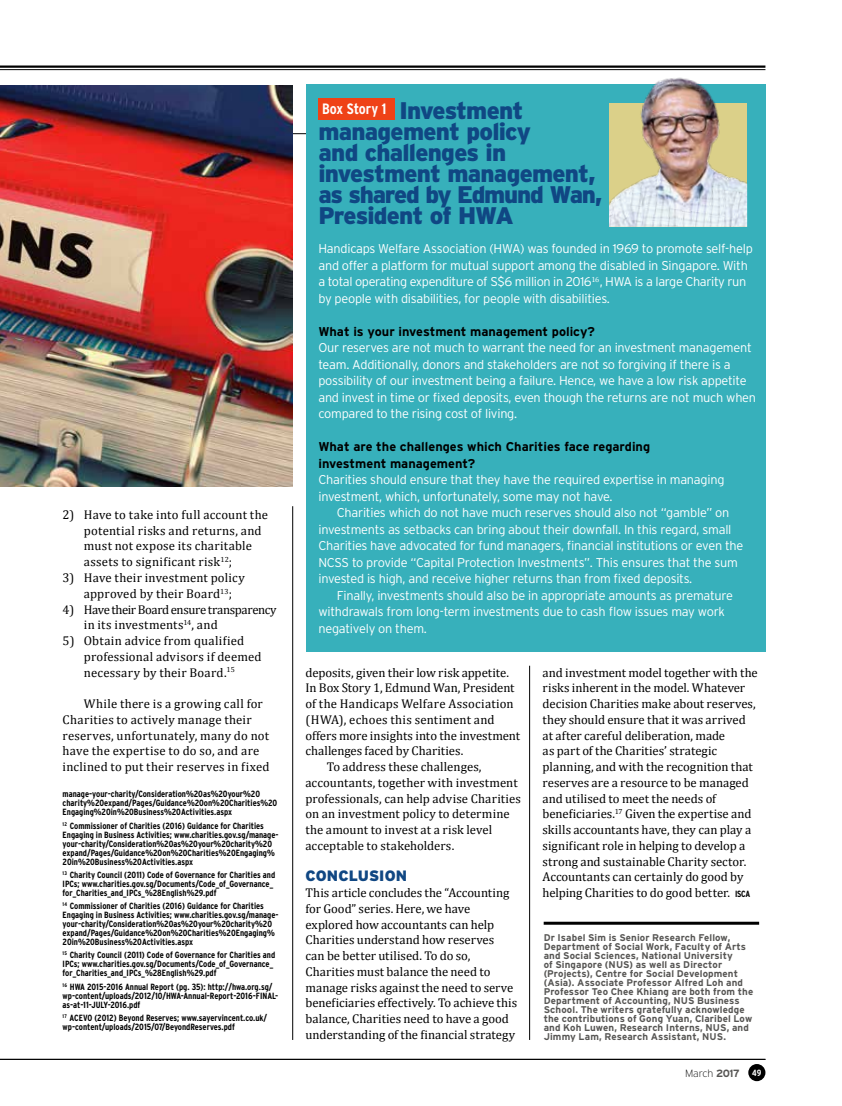
<style>
.page{position:relative;width:842px;height:1106px;background:#fff}
.page>*{position:absolute;margin:0;border:0;box-sizing:border-box;transform-origin:0 0}
.t1{font:900 24px/21px "Interstate";letter-spacing:-.035em;color:#104783}
.t2{font:900 15px "Interstate";letter-spacing:.005em;color:#104783}
.t3{font:12.75px/15.8px "Cambria";letter-spacing:.005em;color:#000}
.t4{font:300 12.75px/16.5px "Interstate";letter-spacing:-.02em;color:#fff}
.t5{font:700 12.75px "Interstate";color:#000}
.t6{font:12.75px/15.8px "Cambria";letter-spacing:-.025em;color:#000}
.t7{font:200 10.5px "Interstate";letter-spacing:-.01em;color:#000}
.t8{font:700 9.75px/9px "Interstate";letter-spacing:.01em;color:#575654}
.t9{font:700 condensed 9px/9px "Interstate";color:#000}
.s1{font-weight:700;color:#000}
.s2{font-family:"Interstate";font-weight:700;font-stretch:condensed;font-size:9px}
.s3{font-weight:700;color:#575654}
.s4{font-weight:700;font-stretch:condensed;font-size:9px;color:#fff}
</style>
<div class="page">
<div style="left:748px;top:1064px;width:17px;height:17px;background:#000;border-radius:50%"></div>
<hr style="left:0;top:133px;width:765px;height:1px;background:#000">
<hr style="left:0;top:65px;width:765px;height:3px;background:#000">
<hr style="left:0;top:69px;width:765px;height:1px;background:#000">
<img style="left:0;top:86px;width:292px;height:400px">
<hr style="left:0;top:1059px;width:765px;height:1px;background:#000">
<hr style="left:544px;top:921px;width:215px;height:3px;background:#000">
<hr style="left:529px;top:665px;width:1px;height:375px;background:#000">
<div style="left:306px;top:84px;width:459px;height:568px;background:#37b0bb"></div>
<div style="left:318px;top:98px;width:76px;height:22px;background:#ef4217"></div>
<hr style="left:292px;top:506px;width:1px;height:533px;background:#000">
<img style="left:609px;top:67px;width:138px;height:160px">
<p class="t3" style="left:84px;top:506px;width:186px;text-indent:-21px">2) Have to take into full account the potential risks and returns, and must not expose its charitable assets to significant risk<sup>12</sup>;</p>
<p class="t3" style="left:84px;top:570px;width:162px;text-indent:-21px">3) Have their investment policy approved by their Board<sup>13</sup>;</p>
<p class="t6" style="left:84px;top:601px;width:194px;text-indent:-21px">4) Have their Board ensure transparency in its investments<sup>14</sup>, and</p>
<p class="t3" style="left:84px;top:633px;width:179px;text-indent:-21px">5) Obtain advice from qualified professional advisors if deemed necessary by their Board.<sup>15</sup></p>
<p class="t3" style="left:63px;top:696px;width:208px;text-indent:21px">While there is a growing call for Charities to actively manage their reserves, unfortunately, many do not have the expertise to do so, and are inclined to put their reserves in fixed</p>
<p class="t9" style="left:63px;top:789px;width:216px">manage-your-charity/Consideration%20as%20your%20 charity%20expand/Pages/Guidance%20on%20Charities%20<br>Engaging%20in%20Business%20Activities.aspx</p>
<p class="t9" style="left:63px;top:821px;width:218px"><sup>12</sup> Commissioner of Charities (2016) Guidance for Charities Engaging in Business Activities; www.charities.gov.sg/manage&shy;your-charity/Consideration%20as%20your%20charity%20 expand/Pages/Guidance%20on%20Charities%20Engaging% 20in%20Business%20Activities.aspx</p>
<p class="t9" style="left:63px;top:870px;width:214px"><sup>13</sup> Charity Council (2011) Code of Governance for Charities and<br>IPCs; www.charities.gov.sg/Documents/Code_of_Governance_ for_Charities_and_IPCs_%28English%29.pdf</p>
<p class="t9" style="left:63px;top:901px;width:218px"><sup>14</sup> Commissioner of Charities (2016) Guidance for Charities Engaging in Business Activities; www.charities.gov.sg/manage&shy;your-charity/Consideration%20as%20your%20charity%20 expand/Pages/Guidance%20on%20Charities%20Engaging% 20in%20Business%20Activities.aspx</p>
<p class="t9" style="left:63px;top:950px;width:214px"><sup>15</sup> Charity Council (2011) Code of Governance for Charities and<br>IPCs; www.charities.gov.sg/Documents/Code_of_Governance_ for_Charities_and_IPCs_%28English%29.pdf</p>
<p class="t9" style="left:63px;top:982px;width:217px"><sup>16</sup> HWA 2015-2016 Annual Report (pg. 35): http://hwa.org.sg/ wp-content/uploads/2012/10/HWA-Annual-Report-2016-FINAL&shy;as-at-11-JULY-2016.pdf</p>
<p class="t9" style="left:63px;top:1013px;width:206px"><sup>17</sup> ACEVO (2012) Beyond Reserves; www.sayervincent.co.uk/ wp-content/uploads/2015/07/BeyondReserves.pdf</p>
<p class="t1" style="left:318px;top:99px;width:286px"><sup>Box</sup> <sup>Story</sup> <sup>1</sup> Investment management policy<br>and challenges in investment management, as shared by Edmund Wan,<br>President of HWA</p>
<p class="t4" style="left:318px;top:240px;width:436px">Handicaps Welfare Association (HWA) was founded in 1969 to promote self-help and offer a platform for mutual support among the disabled in Singapore. With a total operating expenditure of S$6 million in 2016<sup>16</sup>, HWA is a large Charity run by people with disabilities, for people with disabilities.</p>
<p class="t4" style="left:318px;top:323px;width:439px"><span class="s1">What is your investment management policy?<br></span>Our reserves are not much to warrant the need for an investment management team. Additionally, donors and stakeholders are not so forgiving if there is a possibility of our investment being a failure. Hence, we have a low risk appetite and invest in time or fixed deposits, even though the returns are not much when compared to the rising cost of living.</p>
<p class="t5" style="left:318px;top:439px;width:333px">What are the challenges which Charities face regarding</p>
<p class="t5" style="left:318px;top:456px;width:158px">investment management?</p>
<p class="t4" style="left:318px;top:471px;width:408px">Charities should ensure that they have the required expertise in managing</p>
<p class="t4" style="left:318px;top:488px;width:296px">investment, which, unfortunately, some may not have.</p>
<p class="t4" style="left:337px;top:504px;width:394px">Charities which do not have much reserves should also not “gamble” on</p>
<p class="t4" style="left:318px;top:521px;width:415px">investments as setbacks can bring about their downfall. In this regard, small</p>
<p class="t4" style="left:318px;top:537px;width:427px">Charities have advocated for fund managers, financial institutions or even the</p>
<p class="t4" style="left:318px;top:554px;width:421px">NCSS to provide “Capital Protection Investments”. This ensures that the sum</p>
<p class="t4" style="left:318px;top:570px;width:375px">invested is high, and receive higher returns than from fixed deposits.</p>
<p class="t4" style="left:337px;top:587px;width:398px">Finally, investments should also be in appropriate amounts as premature</p>
<p class="t4" style="left:318px;top:603px;width:408px">withdrawals from long-term investments due to cash flow issues may work</p>
<p class="t4" style="left:318px;top:620px;width:110px">negatively on them.</p>
<p class="t3" style="left:305px;top:664px;width:205px">deposits, given their low risk appetite.</p>
<p class="t3" style="left:305px;top:680px;width:211px">In Box Story 1, Edmund Wan, President</p>
<p class="t3" style="left:305px;top:696px;width:210px">of the Handicaps Welfare Association</p>
<p class="t3" style="left:305px;top:711px;width:191px">(HWA), echoes this sentiment and</p>
<p class="t3" style="left:305px;top:727px;width:216px">offers more insights into the investment</p>
<p class="t3" style="left:305px;top:743px;width:159px">challenges faced by Charities.</p>
<p class="t3" style="left:327px;top:758px;width:156px">To address these challenges,</p>
<p class="t3" style="left:305px;top:774px;width:214px">accountants, together with investment</p>
<p class="t3" style="left:305px;top:790px;width:217px">professionals, can help advise Charities</p>
<p class="t3" style="left:305px;top:806px;width:206px">on an investment policy to determine</p>
<p class="t3" style="left:305px;top:821px;width:188px">the amount to invest at a risk level</p>
<p class="t3" style="left:305px;top:837px;width:150px">acceptable to stakeholders.</p>
<p class="t2" style="left:305px;top:867px;width:103px">CONCLUSION</p>
<p class="t3" style="left:305px;top:885px;width:213px">This article concludes the “Accounting for Good” series. Here, we have explored how accountants can help Charities understand how reserves<br>can be better utilised. To do so, Charities must balance the need to manage risks against the need to serve beneficiaries effectively. To achieve this balance, Charities need to have a good understanding of the financial strategy</p>
<p class="t3" style="left:543px;top:664px;width:217px">and investment model together with the risks inherent in the model. Whatever decision Charities make about reserves, they should ensure that it was arrived at after careful deliberation, made<br>as part of the Charities’ strategic planning, and with the recognition that reserves are a resource to be managed and utilised to meet the needs of beneficiaries.<sup>17</sup> Given the expertise and skills accountants have, they can play a significant role in helping to develop a strong and sustainable Charity sector.<br>Accountants can certainly do good by helping Charities to do good better. <span class="s2">ISCA</span></p>
<p class="t8" style="left:544px;top:933px;width:211px">Dr Isabel Sim is Senior Research Fellow, Department of Social Work, Faculty of Arts and Social Sciences, National University<br>of Singapore (NUS) as well as Director (Projects), Centre for Social Development (Asia). Associate Professor Alfred Loh and Professor Teo Chee Khiang are both from the Department of Accounting, NUS Business School. The writers gratefully acknowledge the contributions of Gong Yuan, Claribel Low and Koh Luwen, Research Interns, NUS, and Jimmy Lam, Research Assistant, NUS.</p>
<p class="t7" style="left:685px;top:1067px;width:78px">March <span class="s3">2017</span> <span class="s4">49</span></p>
</div>
